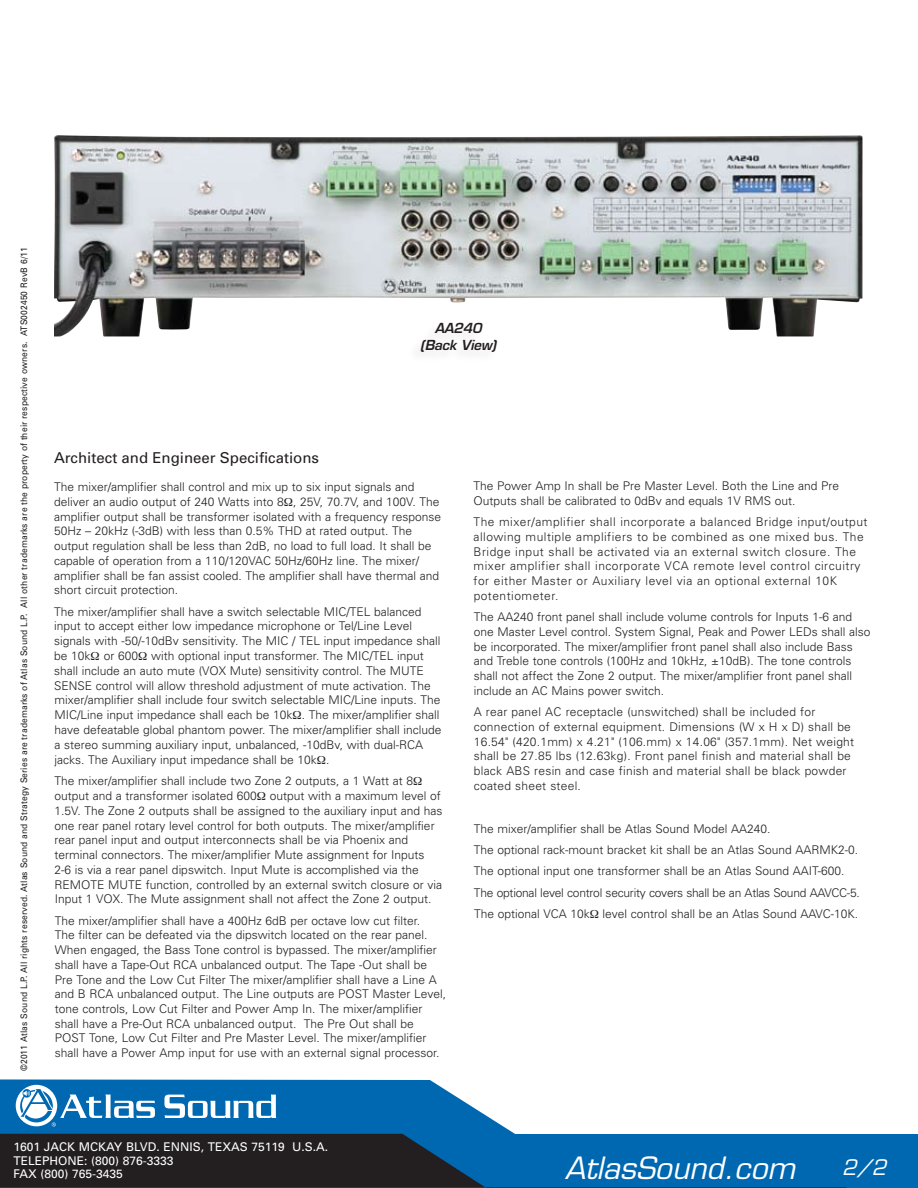
<style>
.page{position:relative;width:918px;height:1188px;background:#fff}
.page>*{position:absolute;margin:0;border:0;box-sizing:border-box;transform-origin:0 0}
.t1{font:italic 30px "Eurostile";color:#fff}
.t2{font:italic 21px "Eurostile";color:#fff}
.t3{font:15px "Univers";color:#231f20}
.t4{font:italic 600 13.5px/16.2px "Eurostile";letter-spacing:-.015em;color:#231f20;text-align:center}
.t5{font:300 12px/14.7px "Univers";color:#231f20}
.t6{font:300 12px/14.7px "Univers";letter-spacing:.04em;color:#231f20}
.t7{font:300 12px/14.7px "Univers";letter-spacing:.02em;color:#231f20}
.t8{font:12px/13.5px "Univers";color:#fff}
.t9{font:9px "Univers";letter-spacing:.015em;color:#231f20;scale:.94 1}
</style>
<div class="page">
<svg style="left:0;top:1079px;width:918px;height:109px"></svg>
<svg style="left:0;top:1134px;width:847px;height:54px;fill:#231f20"></svg>
<svg style="left:164px;top:1095px;width:112px;height:23px"></svg>
<svg style="left:15px;top:1084px;width:43px;height:43px"></svg>
<div style="left:16px;top:1085px;width:41px;height:41px;background:#fff;border-radius:50%"></div>
<svg style="left:19px;top:1087px;width:136px;height:40px"></svg>
<img style="left:54px;top:135px;width:809px;height:201px">
<div style="left:406px;top:322px;width:91px;height:43px;background:#fcfcfc"></div>
<p class="t9" style="left:19px;top:1071px;width:878px;rotate:-90deg">©2011 Atlas Sound L.P. All rights reserved. Atlas Sound and Strategy Series are trademarks of Atlas Sound L.P. All other trademarks are the property of their respective owners. ATS002450 RevB 6/11</p>
<p class="t4" style="left:420px;top:320px;width:77px">AA240 (Back View)</p>
<p class="t3" style="left:54px;top:449px;width:267px">Architect and Engineer Specifications</p>
<p class="t5" style="left:54px;top:479px;width:389px">The mixer/amplifier shall control and mix up to six input signals and deliver an audio output of 240 Watts into 8 , 25V, 70.7V, and 100V. The amplifier output shall be transformer isolated with a frequency response 50Hz – 20kHz (-3dB) with less than 0.5% THD at rated output. The output regulation shall be less than 2dB, no load to full load. It shall be capable of operation from a 110/120VAC 50Hz/60Hz line. The mixer/ amplifier shall be fan assist cooled. The amplifier shall have thermal and short circuit protection.</p>
<p class="t5" style="left:54px;top:604px;width:389px">The mixer/amplifier shall have a switch selectable MIC/TEL balanced input to accept either low impedance microphone or Tel/Line Level signals with -50/-10dBv sensitivity. The MIC / TEL input impedance shall be 10k or 600 with optional input transformer. The MIC/TEL input shall include an auto mute (VOX Mute) sensitivity control. The MUTE SENSE control will allow threshold adjustment of mute activation. The mixer/amplifier shall include four switch selectable MIC/Line inputs. The MIC/Line input impedance shall each be 10k . The mixer/amplifier shall have defeatable global phantom power. The mixer/amplifier shall include a stereo summing auxiliary input, unbalanced, -10dBv, with dual-RCA jacks. The Auxiliary input impedance shall be 10k .</p>
<p class="t5" style="left:54px;top:773px;width:390px">The mixer/amplifier shall include two Zone 2 outputs, a 1 Watt at 8 output and a transformer isolated 600 output with a maximum level of 1.5V. The Zone 2 outputs shall be assigned to the auxiliary input and has one rear panel rotary level control for both outputs. The mixer/amplifier rear panel input and output interconnects shall be via Phoenix and terminal connectors. The mixer/amplifier Mute assignment for Inputs 2-6 is via a rear panel dipswitch. Input Mute is accomplished via the REMOTE MUTE function, controlled by an external switch closure or via Input 1 VOX. The Mute assignment shall not affect the Zone 2 output.</p>
<p class="t5" style="left:55px;top:913px;width:393px">The mixer/amplifier shall have a 400Hz 6dB per octave low cut filter.<br>The filter can be defeated via the dipswitch located on the rear panel.<br>When engaged, the Bass Tone control is bypassed. The mixer/amplifier shall have a Tape-Out RCA unbalanced output. The Tape -Out shall be Pre Tone and the Low Cut Filter The mixer/amplifier shall have a Line A and B RCA unbalanced output. The Line outputs are POST Master Level, tone controls, Low Cut Filter and Power Amp In. The mixer/amplifier shall have a Pre-Out RCA unbalanced output. The Pre Out shall be POST Tone, Low Cut Filter and Pre Master Level. The mixer/amplifier shall have a Power Amp input for use with an external signal processor.</p>
<p class="t5" style="left:473px;top:478px;width:367px">The Power Amp In shall be Pre Master Level. Both the Line and Pre<br>Outputs shall be calibrated to 0dBv and equals 1V RMS out.</p>
<p class="t6" style="left:474px;top:514px;width:395px">The mixer/amplifier shall incorporate a balanced Bridge input/output allowing multiple amplifiers to be combined as one mixed bus. The Bridge input shall be activated via an external switch closure. The mixer amplifier shall incorporate VCA remote level control circuitry for either Master or Auxiliary level via an optional external 10K potentiometer.</p>
<p class="t5" style="left:474px;top:609px;width:398px">The AA240 front panel shall include volume controls for Inputs 1-6 and one Master Level control. System Signal, Peak and Power LEDs shall also be incorporated. The mixer/amplifier front panel shall also include Bass and Treble tone controls (100Hz and 10kHz, ±10dB). The tone controls shall not affect the Zone 2 output. The mixer/amplifier front panel shall include an AC Mains power switch.</p>
<p class="t7" style="left:474px;top:704px;width:382px">A rear panel AC receptacle (unswitched) shall be included for connection of external equipment. Dimensions (W x H x D) shall be 16.54" (420.1mm) x 4.21" (106.mm) x 14.06" (357.1mm). Net weight shall be 27.85 lbs (12.63kg). Front panel finish and material shall be black ABS resin and case finish and material shall be black powder coated sheet steel.</p>
<p class="t5" style="left:474px;top:817px;width:387px;line-height:21.5px">The mixer/amplifier shall be Atlas Sound Model AA240.<br>The optional rack-mount bracket kit shall be an Atlas Sound AARMK2-0.<br>The optional input one transformer shall be an Atlas Sound AAIT-600.<br>The optional level control security covers shall be an Atlas Sound AAVCC-5.<br>The optional VCA 10k level control shall be an Atlas Sound AAVC-10K.</p>
<p class="t8" style="left:14px;top:1140px;width:316px">1601 JACK MCKAY BLVD. ENNIS, TEXAS 75119 U.S.A.<br>TELEPHONE: (800) 876-3333<br>FAX (800) 765-3435</p>
<h1 class="t1" style="left:565px;top:1150px;width:232px">AtlasSound.com</h1>
<h2 class="t2" style="left:842px;top:1155px;width:46px">2/2</h2>
</div>
